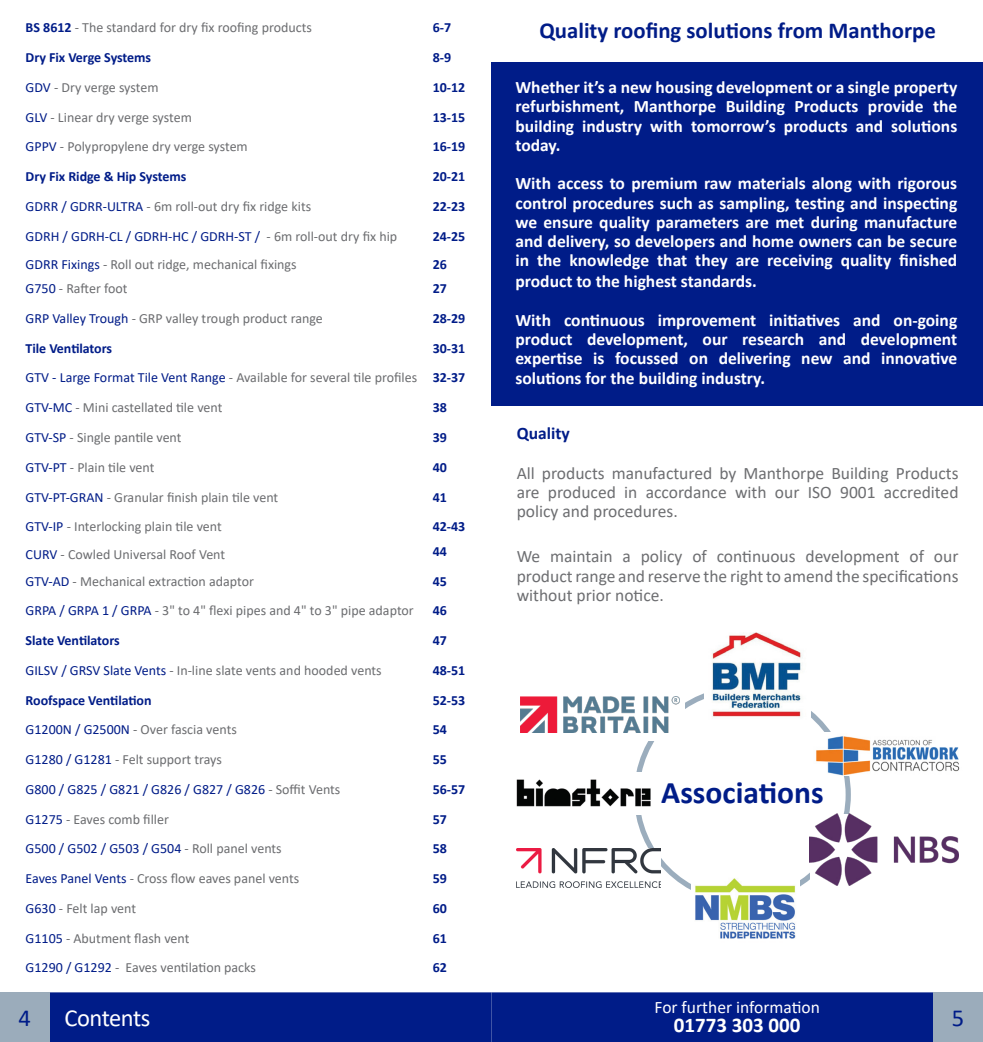
<style>
.page{position:relative;width:983px;height:1042px;background:#fff}
.page>*{position:absolute;margin:0;border:0;box-sizing:border-box;transform-origin:0 0}
.t1{font:700 31.5px "Calibri";color:#001c88}
.t2{font:24.5px "Calibri";letter-spacing:-.02em;color:#fff}
.t3{font:24.5px "Calibri";color:#001c88}
.t4{font:700 22.75px "Calibri";color:#001c88}
.t5{font:700 21px "Calibri";color:#fff}
.t6{font:700 17.5px/19.2px "Calibri";color:#fff;text-align:justify}
.t7{font:17.5px/19.2px "Calibri";color:#6d6e71;text-align:justify}
.t8{font:17.5px "Calibri";color:#fff}
.t9{font:700 17.5px "Calibri";color:#001c88}
.t10{font:14px/29.8px "Calibri";color:#6c6d70}
.t11{font:700 14px/28px "Calibri";letter-spacing:-.005em;color:#001c88}
.t12{font:14px "Calibri";color:#001c88}
.s1{font-weight:700;color:#001c88}
.s2{color:#001c88}
.s3{color:#6c6d70}
</style>
<div class="page">
<div style="left:50px;top:992px;width:883px;height:50px;background:#001c88"></div>
<div style="left:0;top:992px;width:50px;height:50px;background:#9bacbb"></div>
<div style="left:933px;top:992px;width:49px;height:50px;background:#9bacbb"></div>
<div style="left:491px;top:63px;width:491px;height:343px;background:#001c88"></div>
<img style="left:711px;top:632px;width:91px;height:85px">
<img style="left:816px;top:736px;width:144px;height:39px">
<img style="left:516px;top:779px;width:135px;height:28px">
<img style="left:695px;top:878px;width:101px;height:61px">
<img style="left:516px;top:848px;width:144px;height:40px">
<img style="left:520px;top:696px;width:159px;height:37px">
<img style="left:809px;top:814px;width:149px;height:71px">
<p class="t10" style="left:26px;top:13px;width:288px"><span class="s1">BS 8612</span> - The standard for dry fix roofing products</p>
<p class="t11" style="left:432px;top:14px;width:20px">6-7</p>
<p class="t11" style="left:26px;top:43px;width:127px">Dry Fix Verge Systems</p>
<p class="t11" style="left:432px;top:43px;width:20px">8-9</p>
<p class="t10" style="left:26px;top:72px;width:134px"><span class="s2">GDV</span> - Dry verge system</p>
<p class="t11" style="left:432px;top:73px;width:34px">10-12</p>
<p class="t10" style="left:26px;top:102px;width:168px"><span class="s2">GLV</span> - Linear dry verge system</p>
<p class="t11" style="left:432px;top:103px;width:34px">13-15</p>
<p class="t10" style="left:26px;top:132px;width:224px"><span class="s2">GPPV</span> - Polypropylene dry verge system</p>
<p class="t11" style="left:432px;top:133px;width:34px">16-19</p>
<p class="t11" style="left:26px;top:162px;width:162px">Dry Fix Ridge &amp; Hip Systems</p>
<p class="t11" style="left:432px;top:162px;width:34px">20-21</p>
<p class="t10" style="left:26px;top:191px;width:287px"><span class="s2">GDRR / GDRR-ULTRA</span> - 6m roll-out dry fix ridge kits</p>
<p class="t11" style="left:432px;top:192px;width:34px">22-23</p>
<p class="t10" style="left:26px;top:222px;width:373px;line-height:28px"><span class="s2">GDRH / GDRH-CL / GDRH-HC / GDRH-ST /</span> - 6m roll-out dry fix hip<br><span class="s2">GDRR Fixings</span> - Roll out ridge, mechanical fixings</p>
<p class="t11" style="left:432px;top:222px;width:34px">24-25<br>26</p>
<p class="t10" style="left:26px;top:273px;width:103px"><span class="s2">G750</span> - Rafter foot</p>
<p class="t11" style="left:432px;top:274px;width:16px">27</p>
<p class="t10" style="left:26px;top:303px;width:299px"><span class="s2">GRP Valley Trough</span> - GRP valley trough product range</p>
<p class="t11" style="left:432px;top:304px;width:34px">28-29</p>
<p class="t11" style="left:26px;top:334px;width:88px">Tile Ventilators</p>
<p class="t10" style="left:26px;top:333px;width:441px;text-align:justify;text-indent:407px"><span class="s1">30-31<br></span><span class="s2">GTV - Large Format Tile Vent Range</span> - Available for several tile profiles <span class="s1">32-37<br></span><span class="s2">GTV-MC</span> - Mini castellated tile vent</p>
<p class="t11" style="left:432px;top:393px;width:16px">38</p>
<p class="t10" style="left:26px;top:422px;width:157px"><span class="s2">GTV-SP</span> - Single pantile vent</p>
<p class="t11" style="left:432px;top:423px;width:16px">39</p>
<p class="t10" style="left:26px;top:452px;width:130px"><span class="s2">GTV-PT</span> - Plain tile vent</p>
<p class="t11" style="left:432px;top:453px;width:16px">40</p>
<p class="t10" style="left:26px;top:482px;width:254px"><span class="s2">GTV-PT-GRAN</span> - Granular finish plain tile vent</p>
<p class="t11" style="left:432px;top:483px;width:16px">41</p>
<p class="t10" style="left:26px;top:511px;width:198px"><span class="s2">GTV-IP</span> - Interlocking plain tile vent</p>
<p class="t11" style="left:432px;top:512px;width:34px">42-43</p>
<p class="t10" style="left:26px;top:539px;width:201px"><span class="s2">CURV</span> - Cowled Universal Roof Vent</p>
<p class="t11" style="left:432px;top:537px;width:16px">44</p>
<p class="t10" style="left:26px;top:566px;width:230px"><span class="s2">GTV-AD</span> - Mechanical extraction adaptor</p>
<p class="t11" style="left:432px;top:567px;width:16px">45</p>
<p class="t10" style="left:26px;top:595px;width:389px"><span class="s2">GRPA / GRPA 1 / GRPA</span> - 3" to 4" flexi pipes and 4" to 3" pipe adaptor</p>
<p class="t11" style="left:432px;top:596px;width:16px">46</p>
<p class="t11" style="left:26px;top:626px;width:96px">Slate Ventilators</p>
<p class="t11" style="left:432px;top:626px;width:16px">47</p>
<p class="t10" style="left:26px;top:655px;width:357px"><span class="s2">GILSV / GRSV Slate Vents</span> - In-line slate vents and hooded vents</p>
<p class="t11" style="left:432px;top:656px;width:34px">48-51</p>
<p class="t11" style="left:26px;top:686px;width:127px">Roofspace Ventilation</p>
<p class="t11" style="left:432px;top:686px;width:34px">52-53</p>
<p class="t10" style="left:26px;top:714px;width:213px"><span class="s2">G1200N / G2500N</span> - Over fascia vents</p>
<p class="t11" style="left:432px;top:715px;width:16px">54</p>
<p class="t10" style="left:26px;top:744px;width:198px"><span class="s2">G1280 / G1281</span> - Felt support trays</p>
<p class="t11" style="left:432px;top:745px;width:16px">55</p>
<p class="t12" style="left:26px;top:779px;width:316px">G800 / G825 / G821 / G826 / G827 / G826 <span class="s3">- Soffit Vents</span></p>
<p class="t11" style="left:432px;top:775px;width:34px">56-57</p>
<p class="t10" style="left:26px;top:804px;width:145px"><span class="s2">G1275</span> - Eaves comb filler</p>
<p class="t11" style="left:432px;top:805px;width:16px">57</p>
<p class="t12" style="left:26px;top:839px;width:257px">G500 / G502 / G503 / G504 <span class="s3">- Roll panel vents</span></p>
<p class="t11" style="left:432px;top:834px;width:16px">58</p>
<p class="t10" style="left:26px;top:863px;width:275px"><span class="s2">Eaves Panel Vents</span> - Cross flow eaves panel vents</p>
<p class="t11" style="left:432px;top:864px;width:16px">59</p>
<p class="t10" style="left:26px;top:893px;width:112px"><span class="s2">G630</span> - Felt lap vent</p>
<p class="t11" style="left:432px;top:894px;width:16px">60</p>
<p class="t10" style="left:26px;top:923px;width:165px"><span class="s2">G1105</span> - Abutment flash vent</p>
<p class="t11" style="left:432px;top:924px;width:16px">61</p>
<p class="t10" style="left:26px;top:952px;width:232px"><span class="s2">G1290 / G1292</span> - Eaves ventilation packs</p>
<p class="t11" style="left:432px;top:953px;width:16px">62</p>
<h3 class="t4" style="left:539px;top:14px;width:398px">Quality roofing solutions from Manthorpe</h3>
<p class="t6" style="left:515px;top:77px;width:443px">Whether it’s a new housing development or a single property refurbishment, Manthorpe Building Products provide the building industry with tomorrow’s products and solutions today.</p>
<p class="t6" style="left:515px;top:174px;width:443px">With access to premium raw materials along with rigorous control procedures such as sampling, testing and inspecting we ensure quality parameters are met during manufacture and delivery, so developers and home owners can be secure in the knowledge that they are receiving quality finished</p>
<p class="t6" style="left:515px;top:272px;width:243px">product to the highest standards.</p>
<p class="t6" style="left:515px;top:310px;width:443px">With continuous improvement initiatives and on-going product development, our research and development expertise is focussed on delivering new and innovative solutions for the building industry.</p>
<p class="t9" style="left:516px;top:420px;width:55px">Quality</p>
<p class="t7" style="left:516px;top:463px;width:443px">All products manufactured by Manthorpe Building Products are produced in accordance with our ISO 9001 accredited policy and procedures.</p>
<p class="t7" style="left:516px;top:546px;width:443px">We maintain a policy of continuous development of our product range and reserve the right to amend the specifications without prior notice.</p>
<h1 class="t1" style="left:661px;top:770px;width:164px">Associations</h1>
<p class="t8" style="left:654px;top:995px;width:167px">For further information</p>
<h3 class="t5" style="left:673px;top:1010px;width:128px">01773 303 000</h3>
<h2 class="t3" style="left:19px;top:1001px;width:14px">4</h2>
<h2 class="t2" style="left:64px;top:1001px;width:87px">Contents</h2>
<h2 class="t3" style="left:951px;top:1001px;width:14px">5</h2>
</div>
